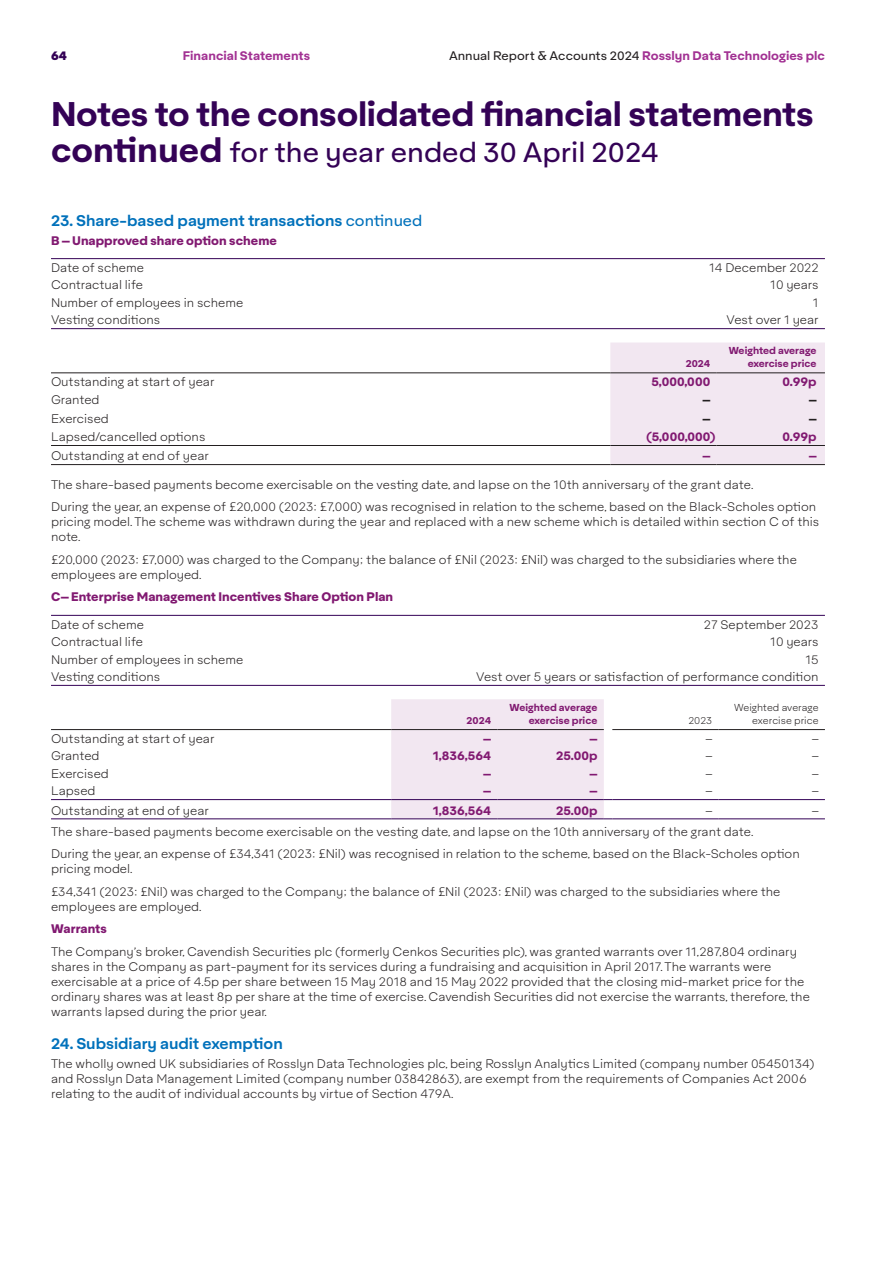
<style>
.page{position:relative;width:893px;height:1263px;background:#fff}
.page>*{position:absolute;margin:0;border:0;box-sizing:border-box;transform-origin:0 0}
.Page_Title{font:700 33px "Aktifo A";letter-spacing:-.01em;color:#340256}
.Page_Title-2{font:27px "Aktifo A";color:#340256}
.Body_Header_1{font:600 15px "Aktifo A";color:#0071bb}
.Body_Copy{font:300 12px/15px "Aktifo A";color:#231f20}
.Table_Body_R__tab{font:300 12px "Aktifo A";color:#231f20}
.Body_Copy_after_Table{font:300 12px "Aktifo A";color:#231f20}
.Body_Header_2{font:800 12px "Aktifo A";color:#811971}
.t1{font:700 12px "Aktifo A";color:#a23193}
.Table_Body_R__tab-2{font:700 12px "Aktifo A";letter-spacing:.005em;color:#811971}
.Body_Copy-2{font:800 12px "Aktifo A";color:#811971}
.Table_Body_R__tab-3{font:700 12px "Aktifo A";color:#231f20}
.t2{font:900 12px "Aktifo A";color:#340256}
.Table_Header{font:700 9.75px "Aktifo A";color:#811971}
.Table_Header-2{font:300 9.75px "Aktifo A";color:#231f20}
.s1{font-weight:400;color:#231f20}
.s2{font-weight:700;font-size:33px}
.s3{font-weight:400}
</style>
<div class="page">
<hr style="left:51px;top:258px;width:387px;height:1px;background:#340256">
<hr style="left:438px;top:258px;width:387px;height:1px;background:#340256">
<hr style="left:51px;top:328px;width:387px;height:1px;background:#340256">
<hr style="left:438px;top:328px;width:387px;height:1px;background:#340256">
<div style="left:610px;top:342px;width:215px;height:122px;background:#f2e7f1"></div>
<hr style="left:51px;top:373px;width:559px;height:1px;background:#231f20">
<hr style="left:610px;top:373px;width:107px;height:1px;background:#231f20">
<hr style="left:717px;top:373px;width:108px;height:1px;background:#231f20">
<hr style="left:51px;top:464px;width:559px;height:1px;background:#231f20">
<hr style="left:51px;top:445px;width:559px;height:1px;background:#231f20">
<hr style="left:610px;top:445px;width:107px;height:1px;background:#231f20">
<hr style="left:717px;top:445px;width:108px;height:1px;background:#231f20">
<hr style="left:610px;top:464px;width:107px;height:1px;background:#231f20">
<hr style="left:717px;top:464px;width:108px;height:1px;background:#231f20">
<hr style="left:51px;top:615px;width:387px;height:1px;background:#340256">
<hr style="left:438px;top:615px;width:387px;height:1px;background:#340256">
<hr style="left:51px;top:685px;width:387px;height:1px;background:#340256">
<hr style="left:438px;top:685px;width:387px;height:1px;background:#340256">
<hr style="left:51px;top:729px;width:340px;height:1px;background:#231f20">
<hr style="left:612px;top:729px;width:107px;height:1px;background:#231f20">
<hr style="left:719px;top:729px;width:106px;height:1px;background:#231f20">
<hr style="left:51px;top:799px;width:340px;height:1px;background:#340256">
<hr style="left:612px;top:799px;width:107px;height:1px;background:#340256">
<hr style="left:719px;top:799px;width:106px;height:1px;background:#340256">
<hr style="left:51px;top:818px;width:340px;height:1px;background:#340256">
<svg style="left:391px;top:699px;width:221px;height:120px;background:#eee3ed"></svg>
<hr style="left:612px;top:818px;width:107px;height:1px;background:#340256">
<hr style="left:719px;top:818px;width:106px;height:1px;background:#340256">
<p class="t2" style="left:51px;top:47px;width:17px">64</p>
<p class="t1" style="left:183px;top:47px;width:129px">Financial Statements</p>
<p class="t1" style="left:449px;top:47px;width:377px"><span class="s1">Annual Report &amp; Accounts 2024</span> Rosslyn Data Technologies plc</p>
<p class="Page_Title" style="left:51px;top:92px;width:764px">Notes to the consolidated financial statements</p>
<p class="Page_Title-2" style="left:51px;top:135px;width:609px"><span class="s2">continued</span> for the year ended 30 April 2024</p>
<p class="Body_Header_1" style="left:51px;top:211px;width:373px">23. Share-based payment transactions <span class="s3">continued</span></p>
<p class="Body_Header_2" style="left:51px;top:232px;width:227px">B – Unapproved share option scheme</p>
<p class="Body_Copy" style="left:51px;top:260px;width:94px">Date of scheme</p>
<p class="Table_Body_R__tab" style="left:709px;top:260px;width:111px">14 December 2022</p>
<p class="Body_Copy" style="left:51px;top:277px;width:94px">Contractual life</p>
<p class="Table_Body_R__tab" style="left:770px;top:278px;width:50px">10 years</p>
<p class="Body_Copy" style="left:51px;top:295px;width:194px">Number of employees in scheme</p>
<p class="Table_Body_R__tab" style="left:813px;top:295px;width:7px">1</p>
<p class="Body_Copy" style="left:51px;top:312px;width:111px">Vesting conditions</p>
<p class="Table_Body_R__tab" style="left:727px;top:313px;width:93px">Vest over 1 year</p>
<p class="Table_Header" style="left:686px;top:357px;width:26px">2024</p>
<p class="Table_Header" style="left:729px;top:344px;width:89px">Weighted average</p>
<p class="Table_Header" style="left:748px;top:357px;width:70px">exercise price</p>
<p class="Body_Copy" style="left:51px;top:374px;width:165px">Outstanding at start of year</p>
<p class="Table_Body_R__tab-2" style="left:651px;top:374px;width:60px">5,000,000</p>
<p class="Table_Body_R__tab-2" style="left:782px;top:374px;width:36px">0.99p</p>
<p class="Body_Copy" style="left:51px;top:393px;width:50px">Granted</p>
<p class="Table_Body_R__tab-3" style="left:702px;top:392px;width:10px">–</p>
<p class="Table_Body_R__tab-3" style="left:808px;top:392px;width:10px">–</p>
<p class="Body_Copy" style="left:51px;top:411px;width:59px">Exercised</p>
<p class="Table_Body_R__tab-3" style="left:702px;top:410px;width:10px">–</p>
<p class="Table_Body_R__tab-3" style="left:808px;top:410px;width:10px">–</p>
<p class="Body_Copy" style="left:51px;top:429px;width:156px">Lapsed/cancelled options</p>
<p class="Table_Body_R__tab-2" style="left:646px;top:429px;width:71px">(5,000,000)</p>
<p class="Table_Body_R__tab-2" style="left:782px;top:429px;width:36px">0.99p</p>
<p class="Body_Copy" style="left:51px;top:448px;width:159px">Outstanding at end of year</p>
<p class="Table_Body_R__tab-2" style="left:702px;top:448px;width:10px">–</p>
<p class="Table_Body_R__tab-2" style="left:808px;top:448px;width:10px">–</p>
<p class="Body_Copy_after_Table" style="left:51px;top:477px;width:704px">The share-based payments become exercisable on the vesting date, and lapse on the 10th anniversary of the grant date.</p>
<p class="Body_Copy" style="left:51px;top:500px;width:770px">During the year, an expense of £20,000 (2023: £7,000) was recognised in relation to the scheme, based on the Black-Scholes option pricing model. The scheme was withdrawn during the year and replaced with a new scheme which is detailed within section C of this note.</p>
<p class="Body_Copy" style="left:51px;top:552px;width:747px">£20,000 (2023: £7,000) was charged to the Company; the balance of £Nil (2023: £Nil) was charged to the subsidiaries where the employees are employed.</p>
<p class="Body_Header_2" style="left:51px;top:589px;width:344px">C– Enterprise Management Incentives Share Option Plan</p>
<p class="Body_Copy" style="left:51px;top:617px;width:94px">Date of scheme</p>
<p class="Table_Body_R__tab" style="left:704px;top:617px;width:116px">27 September 2023</p>
<p class="Body_Copy" style="left:51px;top:634px;width:94px">Contractual life</p>
<p class="Table_Body_R__tab" style="left:770px;top:635px;width:50px">10 years</p>
<p class="Body_Copy" style="left:51px;top:652px;width:194px">Number of employees in scheme</p>
<p class="Table_Body_R__tab" style="left:805px;top:652px;width:15px">15</p>
<p class="Body_Copy" style="left:51px;top:669px;width:111px">Vesting conditions</p>
<p class="Table_Body_R__tab" style="left:476px;top:670px;width:344px">Vest over 5 years or satisfaction of performance condition</p>
<p class="Table_Header" style="left:467px;top:713px;width:26px">2024</p>
<p class="Table_Header" style="left:510px;top:701px;width:89px">Weighted average</p>
<p class="Table_Header" style="left:529px;top:713px;width:70px">exercise price</p>
<p class="Table_Header-2" style="left:688px;top:714px;width:25px">2023</p>
<p class="Table_Header-2" style="left:734px;top:701px;width:86px">Weighted average</p>
<p class="Table_Header-2" style="left:752px;top:714px;width:68px">exercise price</p>
<p class="Body_Copy" style="left:51px;top:731px;width:165px">Outstanding at start of year</p>
<p class="Table_Body_R__tab-2" style="left:483px;top:730px;width:10px">–</p>
<p class="Table_Body_R__tab-2" style="left:589px;top:730px;width:10px">–</p>
<p class="Table_Body_R__tab" style="left:705px;top:731px;width:9px">–</p>
<p class="Table_Body_R__tab" style="left:811px;top:731px;width:9px">–</p>
<p class="Body_Copy" style="left:51px;top:748px;width:50px">Granted</p>
<p class="Table_Body_R__tab-2" style="left:433px;top:748px;width:60px">1,836,564</p>
<p class="Table_Body_R__tab-2" style="left:556px;top:748px;width:43px">25.00p</p>
<p class="Table_Body_R__tab" style="left:705px;top:749px;width:9px">–</p>
<p class="Table_Body_R__tab" style="left:811px;top:749px;width:9px">–</p>
<p class="Body_Copy" style="left:51px;top:766px;width:59px">Exercised</p>
<p class="Table_Body_R__tab-2" style="left:483px;top:765px;width:10px">–</p>
<p class="Table_Body_R__tab-2" style="left:589px;top:765px;width:10px">–</p>
<p class="Table_Body_R__tab" style="left:705px;top:766px;width:9px">–</p>
<p class="Table_Body_R__tab" style="left:811px;top:766px;width:9px">–</p>
<p class="Body_Copy" style="left:51px;top:783px;width:46px">Lapsed</p>
<p class="Table_Body_R__tab-2" style="left:483px;top:783px;width:10px">–</p>
<p class="Table_Body_R__tab-2" style="left:589px;top:783px;width:10px">–</p>
<p class="Table_Body_R__tab" style="left:705px;top:784px;width:9px">–</p>
<p class="Table_Body_R__tab" style="left:811px;top:784px;width:9px">–</p>
<p class="Body_Copy" style="left:51px;top:803px;width:159px">Outstanding at end of year</p>
<p class="Table_Body_R__tab-2" style="left:433px;top:802px;width:60px">1,836,564</p>
<p class="Table_Body_R__tab-2" style="left:556px;top:802px;width:43px">25.00p</p>
<p class="Table_Body_R__tab" style="left:705px;top:803px;width:9px">–</p>
<p class="Table_Body_R__tab" style="left:811px;top:803px;width:9px">–</p>
<p class="Body_Copy" style="left:51px;top:824px;width:704px">The share-based payments become exercisable on the vesting date, and lapse on the 10th anniversary of the grant date.</p>
<p class="Body_Copy" style="left:51px;top:846px;width:750px">During the year, an expense of £34,341 (2023: £Nil) was recognised in relation to the scheme, based on the Black-Scholes option pricing model.</p>
<p class="Body_Copy" style="left:51px;top:884px;width:731px">£34,341 (2023: £Nil) was charged to the Company; the balance of £Nil (2023: £Nil) was charged to the subsidiaries where the employees are employed.</p>
<p class="Body_Copy-2" style="left:51px;top:920px;width:57px">Warrants</p>
<p class="Body_Copy" style="left:51px;top:944px;width:760px">The Company’s broker, Cavendish Securities plc (formerly Cenkos Securities plc), was granted warrants over 11,287,804 ordinary shares in the Company as part-payment for its services during a fundraising and acquisition in April 2017. The warrants were exercisable at a price of 4.5p per share between 15 May 2018 and 15 May 2022 provided that the closing mid-market price for the ordinary shares was at least 8p per share at the time of exercise. Cavendish Securities did not exercise the warrants, therefore, the warrants lapsed during the prior year.</p>
<p class="Body_Header_1" style="left:51px;top:1033px;width:233px">24. Subsidiary audit exemption</p>
<p class="Body_Copy" style="left:51px;top:1055px;width:765px">The wholly owned UK subsidiaries of Rosslyn Data Technologies plc, being Rosslyn Analytics Limited (company number 05450134) and Rosslyn Data Management Limited (company number 03842863), are exempt from the requirements of Companies Act 2006 relating to the audit of individual accounts by virtue of Section 479A.</p>
</div>
